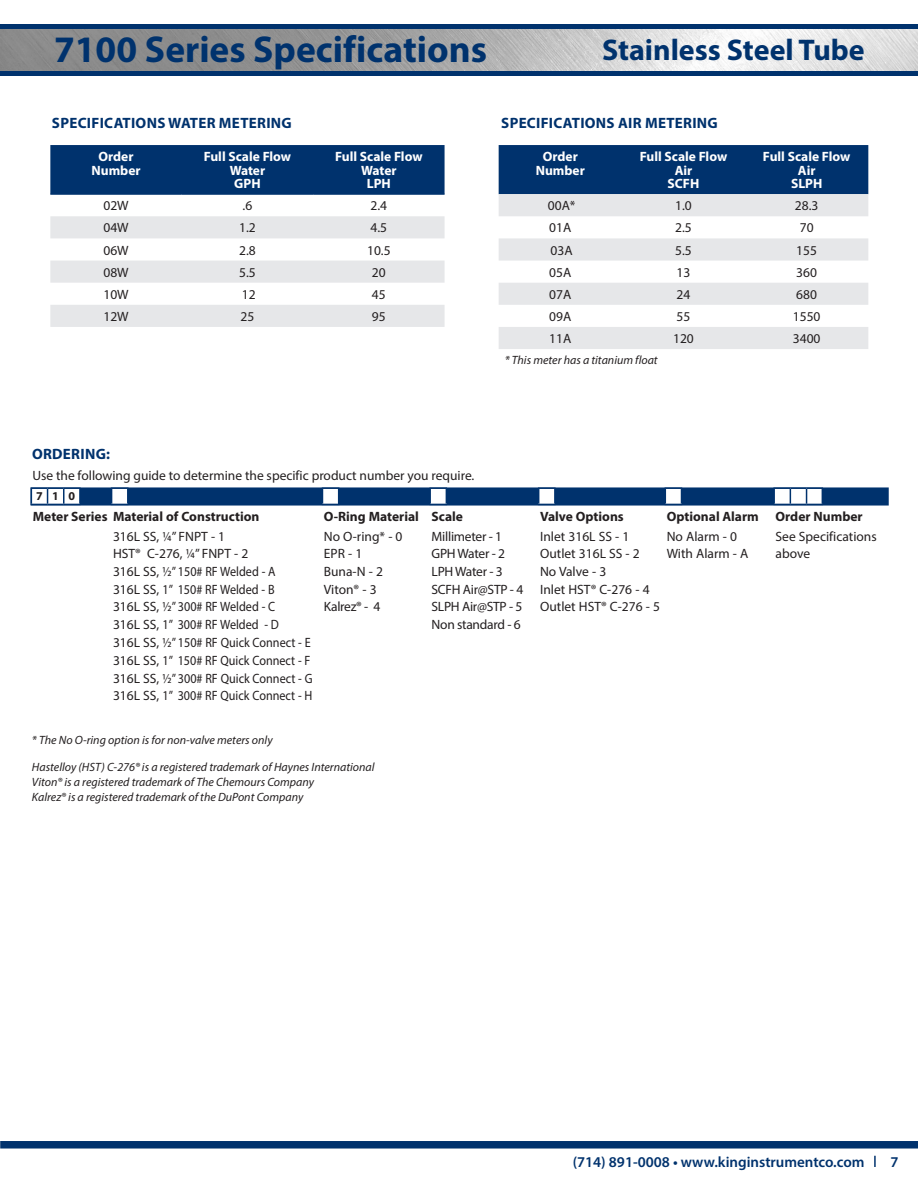
<style>
.page{position:relative;width:918px;height:1188px;background:#fff}
.page>*{position:absolute;margin:0;border:0;box-sizing:border-box;transform-origin:0 0}
.t1{font:700 37.5px "Myriad Pro";color:#00326d}
.t2{font:700 30px "Myriad Pro";color:#00326d}
.t3{font:700 15px "Myriad Pro";letter-spacing:.02em;color:#00326d}
.t4{font:600 15px "Myriad Pro";color:#00326d}
.t5{font:13.5px/17.9px "Myriad Pro";color:#231f20}
.t6{font:700 13.5px/13.5px "Myriad Pro";color:#fff;text-align:center}
.t7{font:700 13.5px "Myriad Pro";color:#231f20}
.t8{font:13.5px "Myriad Pro";letter-spacing:-.02em;color:#231f20}
.t9{font:italic 12px/15px "Myriad Pro";color:#231f20}
.t10{font:700 12px "Myriad Pro";color:#231f20}
</style>
<div class="page">
<svg style="left:874px;top:1156px;width:2px;height:11px"></svg>
<div style="left:0;top:1141px;width:918px;height:8px;background:#00326d"></div>
<div style="left:0;top:24px;width:918px;height:52px;background:#00326d"></div>
<svg style="left:0;top:29px;width:918px;height:41px;background:#b5b5b5"></svg>
<div style="left:50px;top:145px;width:395px;height:49px;background:#00326d"></div>
<svg style="left:50px;top:216px;width:395px;height:111px;fill:#e6e7e9"></svg>
<hr style="left:50px;top:194px;width:132px;height:1px;background:#00326d">
<hr style="left:182px;top:194px;width:131px;height:1px;background:#00326d">
<hr style="left:313px;top:194px;width:132px;height:1px;background:#00326d">
<div style="left:499px;top:145px;width:369px;height:49px;background:#00326d"></div>
<svg style="left:499px;top:194px;width:369px;height:155px;fill:#e6e7e9"></svg>
<svg style="left:31px;top:487px;width:858px;height:19px;background:#305988"></svg>
<h1 class="t1" style="left:54px;top:25px;width:435px">7100 Series Specifications</h1>
<h2 class="t2" style="left:602px;top:31px;width:264px">Stainless Steel Tube</h2>
<p class="t3" style="left:52px;top:113px;width:241px">SPECIFICATIONS WATER METERING</p>
<p class="t3" style="left:501px;top:113px;width:218px">SPECIFICATIONS AIR METERING</p>
<p class="t6" style="left:91px;top:149px;width:51px">Order<br>Number</p>
<p class="t6" style="left:204px;top:149px;width:89px">Full Scale Flow<br>Water<br>GPH</p>
<p class="t6" style="left:335px;top:149px;width:89px">Full Scale Flow<br>Water<br>LPH</p>
<p class="t5" style="left:103px;top:197px;width:27px">02W</p>
<p class="t5" style="left:243px;top:197px;width:11px">.6</p>
<p class="t5" style="left:371px;top:197px;width:18px">2.4</p>
<p class="t5" style="left:103px;top:219px;width:27px">04W</p>
<p class="t5" style="left:239px;top:219px;width:18px">1.2</p>
<p class="t5" style="left:371px;top:219px;width:18px">4.5</p>
<p class="t5" style="left:103px;top:241px;width:27px">06W</p>
<p class="t5" style="left:239px;top:241px;width:18px">2.8</p>
<p class="t5" style="left:367px;top:241px;width:25px">10.5</p>
<p class="t5" style="left:103px;top:263px;width:27px">08W</p>
<p class="t5" style="left:239px;top:263px;width:18px">5.5</p>
<p class="t5" style="left:372px;top:263px;width:15px">20</p>
<p class="t5" style="left:103px;top:285px;width:27px">10W</p>
<p class="t5" style="left:242px;top:285px;width:15px">12</p>
<p class="t5" style="left:372px;top:285px;width:15px">45</p>
<p class="t5" style="left:103px;top:307px;width:27px">12W</p>
<p class="t5" style="left:241px;top:307px;width:15px">25</p>
<p class="t5" style="left:372px;top:307px;width:15px">95</p>
<p class="t6" style="left:536px;top:149px;width:51px">Order<br>Number</p>
<p class="t6" style="left:640px;top:149px;width:89px">Full Scale Flow<br>Air<br>SCFH</p>
<p class="t6" style="left:763px;top:149px;width:89px">Full Scale Flow<br>Air<br>SLPH</p>
<p class="t5" style="left:548px;top:197px;width:29px">00A*</p>
<p class="t5" style="left:675px;top:197px;width:18px">1.0</p>
<p class="t5" style="left:795px;top:197px;width:25px">28.3</p>
<p class="t5" style="left:549px;top:219px;width:24px">01A</p>
<p class="t5" style="left:675px;top:219px;width:18px">2.5</p>
<p class="t5" style="left:800px;top:219px;width:15px">70</p>
<p class="t5" style="left:551px;top:241px;width:24px">03A</p>
<p class="t5" style="left:675px;top:241px;width:18px">5.5</p>
<p class="t5" style="left:796px;top:241px;width:22px">155</p>
<p class="t5" style="left:549px;top:263px;width:24px">05A</p>
<p class="t5" style="left:677px;top:263px;width:15px">13</p>
<p class="t5" style="left:796px;top:263px;width:22px">360</p>
<p class="t5" style="left:549px;top:285px;width:24px">07A</p>
<p class="t5" style="left:677px;top:285px;width:15px">24</p>
<p class="t5" style="left:796px;top:285px;width:22px">680</p>
<p class="t5" style="left:549px;top:307px;width:24px">09A</p>
<p class="t5" style="left:677px;top:307px;width:15px">55</p>
<p class="t5" style="left:793px;top:307px;width:29px">1550</p>
<p class="t5" style="left:549px;top:329px;width:24px">11A</p>
<p class="t5" style="left:673px;top:329px;width:22px">120</p>
<p class="t5" style="left:793px;top:329px;width:29px">3400</p>
<p class="t9" style="left:505px;top:352px;width:154px">* This meter has a titanium float</p>
<p class="t3" style="left:32px;top:444px;width:79px">ORDERING:</p>
<p class="t5" style="left:32px;top:466px;width:443px">Use the following guide to determine the specific product number you require.</p>
<p class="t10" style="left:36px;top:489px;width:41px">710</p>
<p class="t7" style="left:33px;top:508px;width:228px">Meter Series Material of Construction</p>
<p class="t7" style="left:324px;top:508px;width:141px">O-Ring Material Scale</p>
<p class="t7" style="left:540px;top:508px;width:85px">Valve Options</p>
<p class="t7" style="left:667px;top:508px;width:198px">Optional Alarm Order Number</p>
<p class="t5" style="left:113px;top:527px;width:114px">316L SS, 1/4” FNPT - 1</p>
<p class="t5" style="left:324px;top:527px;width:80px">No O-ring* - 0</p>
<p class="t8" style="left:432px;top:528px;width:72px">Millimeter - 1</p>
<p class="t5" style="left:540px;top:527px;width:91px">Inlet 316L SS - 1</p>
<p class="t5" style="left:667px;top:527px;width:72px">No Alarm - 0</p>
<p class="t5" style="left:776px;top:527px;width:103px">See Specifications</p>
<p class="t5" style="left:113px;top:545px;width:137px">HST® C-276, 1/4” FNPT - 2</p>
<p class="t5" style="left:324px;top:545px;width:40px">EPR - 1</p>
<p class="t8" style="left:432px;top:545px;width:75px">GPH Water - 2</p>
<p class="t5" style="left:540px;top:545px;width:101px">Outlet 316L SS - 2</p>
<p class="t5" style="left:667px;top:545px;width:83px">With Alarm - A</p>
<p class="t5" style="left:776px;top:545px;width:36px">above</p>
<p class="t5" style="left:113px;top:562px;width:164px">316L SS, 1/2” 150# RF Welded - A</p>
<p class="t5" style="left:324px;top:562px;width:61px">Buna-N - 2</p>
<p class="t8" style="left:432px;top:563px;width:73px">LPH Water - 3</p>
<p class="t5" style="left:540px;top:562px;width:68px">No Valve - 3</p>
<p class="t5" style="left:113px;top:580px;width:163px">316L SS, 1” 150# RF Welded - B</p>
<p class="t5" style="left:324px;top:580px;width:54px">Viton® - 3</p>
<p class="t5" style="left:432px;top:580px;width:220px">SCFH Air@STP - 4 Inlet HST® C-276 - 4</p>
<p class="t5" style="left:113px;top:598px;width:164px">316L SS, 1/2” 300# RF Welded - C</p>
<p class="t5" style="left:324px;top:598px;width:58px">Kalrez® - 4</p>
<p class="t8" style="left:432px;top:599px;width:92px">SLPH Air@STP - 5</p>
<p class="t5" style="left:540px;top:598px;width:121px">Outlet HST® C-276 - 5</p>
<p class="t5" style="left:113px;top:615px;width:168px">316L SS, 1” 300# RF Welded - D</p>
<p class="t8" style="left:432px;top:616px;width:91px">Non standard - 6</p>
<p class="t5" style="left:113px;top:634px;width:201px">316L SS, 1/2” 150# RF Quick Connect - E<br>316L SS, 1” 150# RF Quick Connect - F<br>316L SS, 1/2” 300# RF Quick Connect - G</p>
<p class="t5" style="left:113px;top:686px;width:201px">316L SS, 1” 300# RF Quick Connect - H</p>
<p class="t9" style="left:32px;top:733px;width:242px">* The No O-ring option is for non-valve meters only</p>
<p class="t9" style="left:32px;top:760px;width:344px">Hastelloy (HST) C-276® is a registered trademark of Haynes International<br>Viton® is a registered trademark of The Chemours Company<br>Kalrez® is a registered trademark of the DuPont Company</p>
<p class="t4" style="left:573px;top:1152px;width:293px">(714) 891-0008 • www.kinginstrumentco.com</p>
<p class="t4" style="left:890px;top:1153px;width:10px">7</p>
</div>
